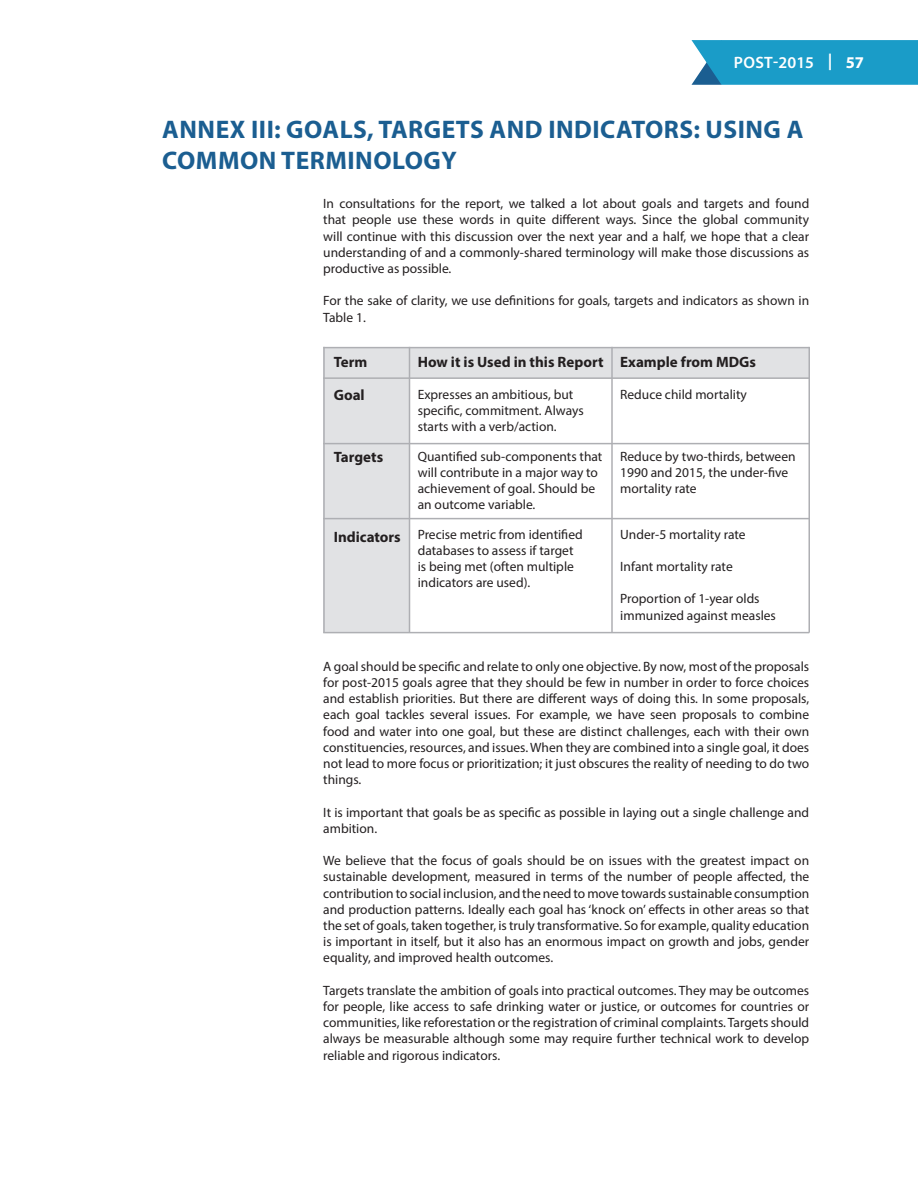
<style>
.page{position:relative;width:918px;height:1188px;background:#fff}
.page>*{position:absolute;margin:0;border:0;box-sizing:border-box;transform-origin:0 0}
.t1{font:700 25.5px/30.6px "Myriad Pro";letter-spacing:.02em;color:#1b5e91}
.t2{font:600 16.5px "Myriad Pro";letter-spacing:.01em;color:#fff}
.t3{font:700 15px "Myriad Pro";color:#231f20}
.t4{font:13.5px/16.2px "Myriad Pro";color:#231f20}
.s1{font-weight:700}
</style>
<div class="page">
<svg style="left:692px;top:40px;width:226px;height:45px;background:#239dc8"></svg>
<div style="left:323px;top:348px;width:87px;height:285px;background:#e1e2e4"></div>
<div style="left:409px;top:348px;width:401px;height:31px;background:#e1e2e4"></div>
<hr style="left:323px;top:377px;width:486px;height:2px;background:#aeafb3">
<hr style="left:323px;top:443px;width:486px;height:1px;background:#aeafb3">
<hr style="left:323px;top:518px;width:486px;height:1px;background:#aeafb3">
<hr style="left:323px;top:632px;width:486px;height:1px;background:#aeafb3">
<hr style="left:323px;top:347px;width:486px;height:1px;background:#aeafb3">
<hr style="left:808px;top:347px;width:2px;height:286px;background:#aeafb3">
<hr style="left:323px;top:347px;width:2px;height:286px;background:#aeafb3">
<hr style="left:409px;top:347px;width:1px;height:286px;background:#aeafb3">
<hr style="left:611px;top:347px;width:2px;height:286px;background:#aeafb3">
<p class="t2" style="left:734px;top:52px;width:132px">POST-2015 <span class="s1">| 57</span></p>
<h1 class="t1" style="left:162px;top:114px;width:643px">ANNEX III: GOALS, TARGETS AND INDICATORS: USING A<br>COMMON TERMINOLOGY</h1>
<p class="t4" style="left:323px;top:195px;width:488px;text-align:justify">In consultations for the report, we talked a lot about goals and targets and found that people use these words in quite different ways. Since the global community will continue with this discussion over the next year and a half, we hope that a clear understanding of and a commonly-shared terminology will make those discussions as productive as possible.</p>
<p class="t4" style="left:323px;top:292px;width:487px">For the sake of clarity, we use definitions for goals, targets and indicators as shown in<br>Table 1.</p>
<p class="t3" style="left:334px;top:352px;width:35px">Term</p>
<p class="t3" style="left:418px;top:352px;width:340px">How it is Used in this Report Example from MDGs</p>
<p class="t3" style="left:334px;top:385px;width:33px">Goal</p>
<p class="t4" style="left:418px;top:386px;width:168px">Expresses an ambitious, but specific, commitment. Always starts with a verb/action.</p>
<p class="t4" style="left:620px;top:386px;width:128px">Reduce child mortality</p>
<p class="t4" style="left:418px;top:448px;width:186px">Quantified sub-components that will contribute in a major way to achievement of goal. Should be an outcome variable.</p>
<p class="t4" style="left:620px;top:448px;width:177px">Reduce by two-thirds, between<br>1990 and 2015, the under-five mortality rate</p>
<p class="t4" style="left:418px;top:526px;width:167px">Precise metric from identified databases to assess if target is being met (often multiple indicators are used).</p>
<p class="t4" style="left:620px;top:526px;width:127px">Under-5 mortality rate</p>
<p class="t3" style="left:334px;top:447px;width:51px">Targets</p>
<p class="t3" style="left:334px;top:527px;width:69px">Indicators</p>
<p class="t4" style="left:620px;top:558px;width:114px">Infant mortality rate</p>
<p class="t4" style="left:620px;top:591px;width:157px">Proportion of 1-year olds immunized against measles</p>
<p class="t4" style="left:323px;top:658px;width:488px;text-align:justify">A goal should be specific and relate to only one objective. By now, most of the proposals for post-2015 goals agree that they should be few in number in order to force choices and establish priorities. But there are different ways of doing this. In some proposals, each goal tackles several issues. For example, we have seen proposals to combine food and water into one goal, but these are distinct challenges, each with their own constituencies, resources, and issues. When they are combined into a single goal, it does not lead to more focus or prioritization; it just obscures the reality of needing to do two things.</p>
<p class="t4" style="left:323px;top:804px;width:488px">It is important that goals be as specific as possible in laying out a single challenge and ambition.</p>
<p class="t4" style="left:323px;top:852px;width:488px;text-align:justify">We believe that the focus of goals should be on issues with the greatest impact on sustainable development, measured in terms of the number of people affected, the contribution to social inclusion, and the need to move towards sustainable consumption and production patterns. Ideally each goal has ‘knock on’ effects in other areas so that the set of goals, taken together, is truly transformative. So for example, quality education is important in itself, but it also has an enormous impact on growth and jobs, gender equality, and improved health outcomes.</p>
<p class="t4" style="left:323px;top:982px;width:488px;text-align:justify">Targets translate the ambition of goals into practical outcomes. They may be outcomes for people, like access to safe drinking water or justice, or outcomes for countries or communities, like reforestation or the registration of criminal complaints. Targets should always be measurable although some may require further technical work to develop reliable and rigorous indicators.</p>
</div>
